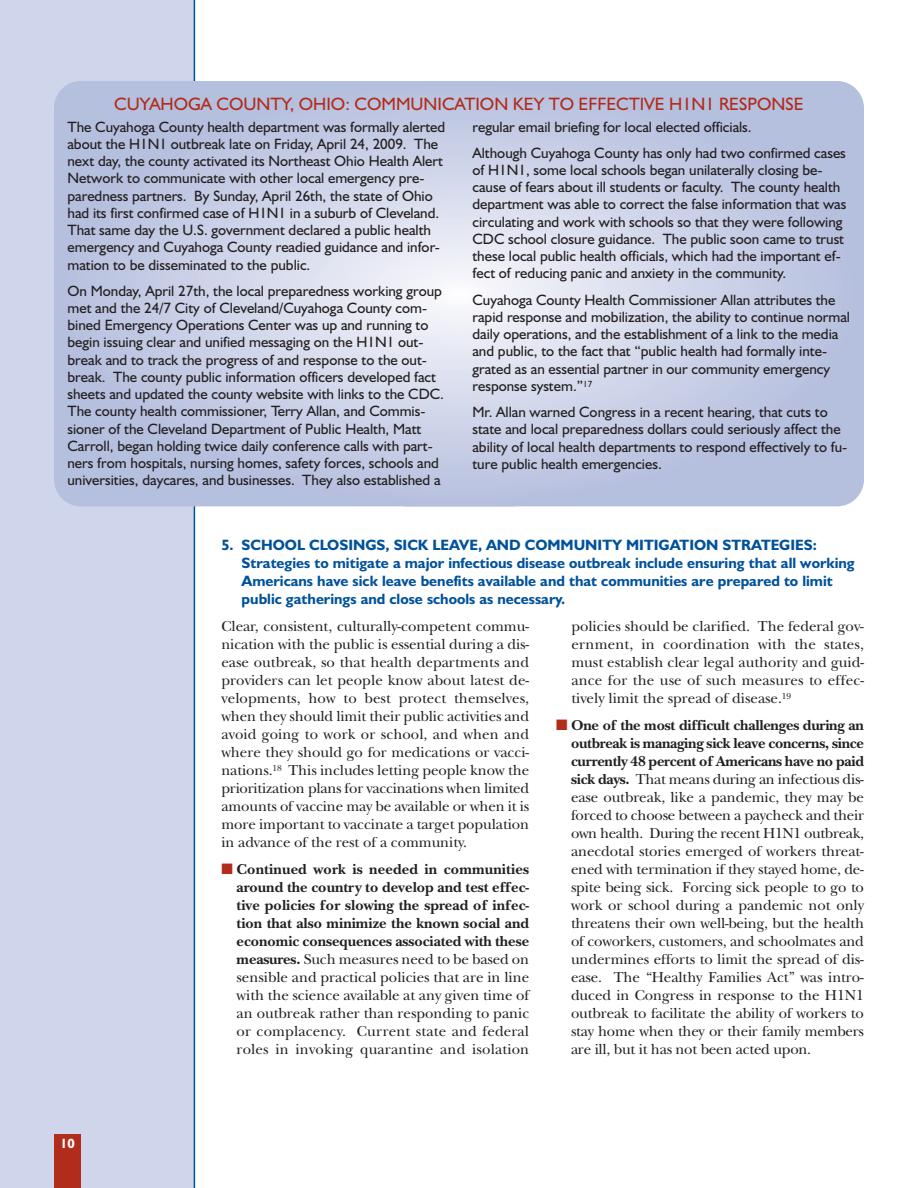
<style>
.page{position:relative;width:918px;height:1188px;background:#fff}
.page>*{position:absolute;margin:0;border:0;box-sizing:border-box;transform-origin:0 0}
.t1{font:18px "Humanist 521 BT";color:#b12c1b}
.t2{font:15px/17.2px "Humanist 521 BT";color:#231f20}
.t3{font:15px/18px "New Baskerville";color:#231f20;text-align:justify}
.t4{font:700 15px/18px "Humanist 521 BT";color:#00529b}
.t5{font:700 13.5px "Humanist 521 BT";color:#fff}
.s1{color:#b12c1b}
.s2{font-weight:700}
</style>
<div class="page">
<div style="left:0;top:0;width:194px;height:1188px;background:#cfd5ea"></div>
<hr style="left:194px;top:0;width:1px;height:1188px;background:#00529b">
<div style="left:54px;top:1134px;width:27px;height:54px;background:#b12c1b"></div>
<svg style="left:54px;top:81px;width:810px;height:425px"></svg>
<p class="t1" style="left:114px;top:97px;width:691px">CUYAHOGA COUNTY, OHIO: COMMUNICATION KEY TO EFFECTIVE H1N1 RESPONSE</p>
<p class="t2" style="left:68px;top:119px;width:379px">The Cuyahoga County health department was formally alerted about the H1N1 outbreak late on Friday, April 24, 2009. The next day, the county activated its Northeast Ohio Health Alert Network to communicate with other local emergency pre&shy;paredness partners. By Sunday, April 26th, the state of Ohio had its first confirmed case of H1N1 in a suburb of Cleveland.<br>That same day the U.S. government declared a public health emergency and Cuyahoga County readied guidance and infor&shy;mation to be disseminated to the public.</p>
<p class="t2" style="left:68px;top:284px;width:378px">On Monday, April 27th, the local preparedness working group met and the 24/7 City of Cleveland/Cuyahoga County com&shy;bined Emergency Operations Center was up and running to begin issuing clear and unified messaging on the H1N1 out&shy;break and to track the progress of and response to the out&shy;break. The county public information officers developed fact sheets and updated the county website with links to the CDC.<br>The county health commissioner, Terry Allan, and Commis&shy;sioner of the Cleveland Department of Public Health, Matt Carroll, began holding twice daily conference calls with part&shy;ners from hospitals, nursing homes, safety forces, schools and universities, daycares, and businesses. They also established a</p>
<p class="t2" style="left:472px;top:115px;width:375px;line-height:26.2px">regular email briefing for local elected officials.<br>Although Cuyahoga County has only had two confirmed cases</p>
<p class="t2" style="left:472px;top:163px;width:375px">of H1N1, some local schools began unilaterally closing be&shy;cause of fears about ill students or faculty. The county health department was able to correct the false information that was circulating and work with schools so that they were following CDC school closure guidance. The public soon came to trust these local public health officials, which had the important ef&shy;fect of reducing panic and anxiety in the community.</p>
<p class="t2" style="left:472px;top:293px;width:379px">Cuyahoga County Health Commissioner Allan attributes the rapid response and mobilization, the ability to continue normal daily operations, and the establishment of a link to the media and public, to the fact that “public health had formally inte&shy;grated as an essential partner in our community emergency response system.”<sup>17</sup></p>
<p class="t2" style="left:472px;top:405px;width:376px">Mr. Allan warned Congress in a recent hearing, that cuts to state and local preparedness dollars could seriously affect the ability of local health departments to respond effectively to fu&shy;ture public health emergencies.</p>
<p class="t4" style="left:242px;top:538px;width:615px;text-indent:-20px">5. SCHOOL CLOSINGS, SICK LEAVE, AND COMMUNITY MITIGATION STRATEGIES:<br>Strategies to mitigate a major infectious disease outbreak include ensuring that all working Americans have sick leave benefits available and that communities are prepared to limit public gatherings and close schools as necessary.</p>
<p class="t5" style="left:60px;top:1138px;width:16px">10</p>
<p class="t3" style="left:221px;top:619px;width:309px">Clear, consistent, culturally-competent commu&shy;nication with the public is essential during a dis&shy;ease outbreak, so that health departments and providers can let people know about latest de&shy;velopments, how to best protect themselves, when they should limit their public activities and avoid going to work or school, and when and where they should go for medications or vacci&shy;nations.<sup>18</sup> This includes letting people know the prioritization plans for vaccinations when limited amounts of vaccine may be available or when it is more important to vaccinate a target population in advance of the rest of a community.</p>
<p class="t3" style="left:237px;top:862px;width:294px;text-indent:-15px"><span class="s1">■</span> <span class="s2">Continued work is needed in communities around the country to develop and test effec&shy;tive policies for slowing the spread of infec&shy;tion that also minimize the known social and economic consequences associated with these measures.</span> Such measures need to be based on sensible and practical policies that are in line with the science available at any given time of an outbreak rather than responding to panic or complacency. Current state and federal roles in invoking quarantine and isolation</p>
<p class="t3" style="left:571px;top:619px;width:294px">policies should be clarified. The federal gov&shy;ernment, in coordination with the states, must establish clear legal authority and guid&shy;ance for the use of such measures to effec&shy;tively limit the spread of disease.<sup>19</sup></p>
<p class="t3" style="left:571px;top:718px;width:295px;text-indent:-15px"><span class="s1">■</span> <span class="s2">One of the most difficult challenges during an outbreak is managing sick leave concerns, since currently 48 percent of Americans have no paid sick days.</span> That means during an infectious dis&shy;ease outbreak, like a pandemic, they may be forced to choose between a paycheck and their own health. During the recent H1N1 outbreak, anecdotal stories emerged of workers threat&shy;ened with termination if they stayed home, de&shy;spite being sick. Forcing sick people to go to work or school during a pandemic not only threatens their own well-being, but the health of coworkers, customers, and schoolmates and undermines efforts to limit the spread of dis&shy;ease. The “Healthy Families Act” was intro&shy;duced in Congress in response to the H1N1 outbreak to facilitate the ability of workers to stay home when they or their family members are ill, but it has not been acted upon.</p>
</div>
